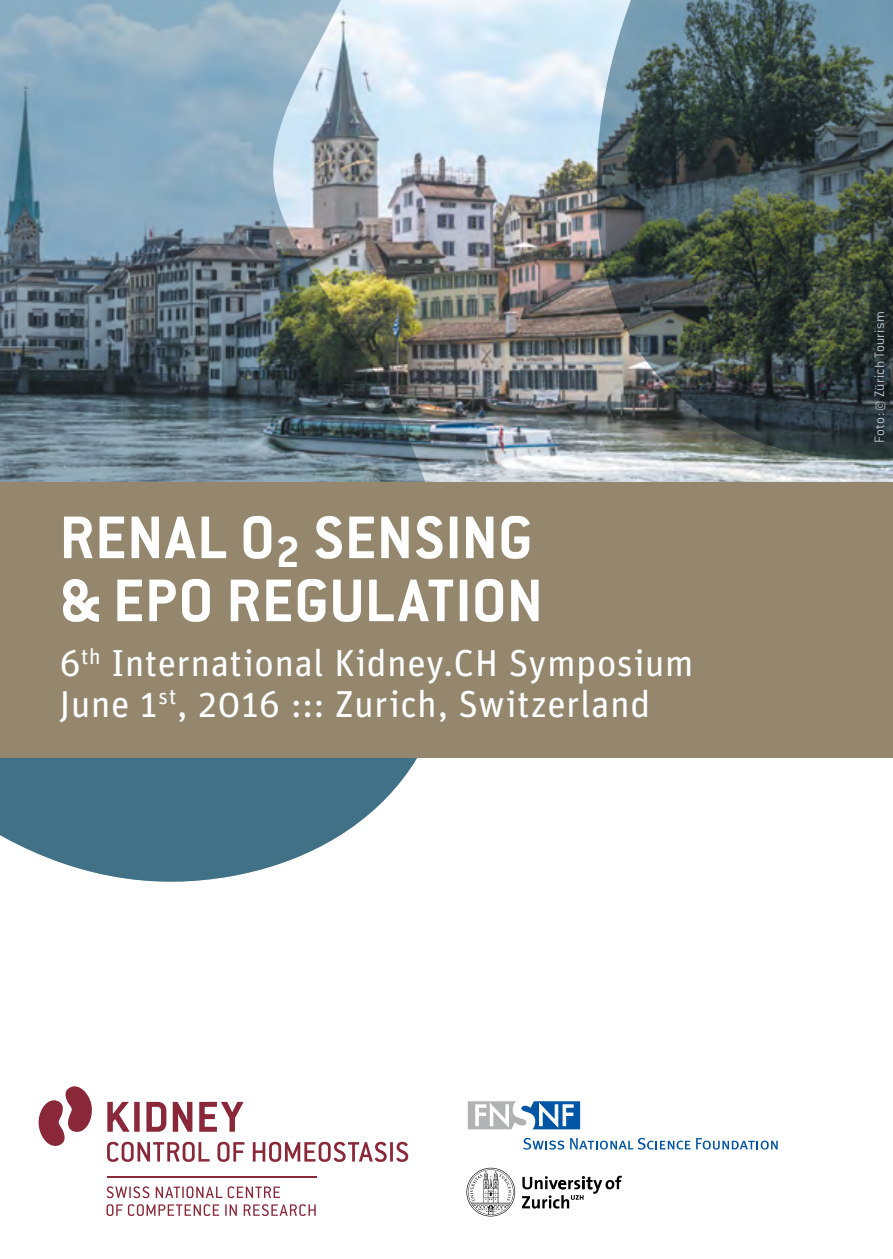
<style>
.page{position:relative;width:893px;height:1259px;background:#fff}
.page>*{position:absolute;margin:0;border:0;box-sizing:border-box;transform-origin:0 0}
.t1{font:700 66px/63px "Conduit ITC Std";letter-spacing:.01em;color:#fff}
.t2{font:37.5px/40.5px "Unit";letter-spacing:.01em;color:#fff}
.t3{font:300 15px "Conduit ITC Std";letter-spacing:.025em;color:#b9c1cc}
</style>
<div class="page">
<img style="left:460px;top:0;width:433px;height:482px">
<img style="left:0;top:0;width:460px;height:482px">
<img style="left:508px;top:0;width:385px;height:462px">
<svg style="left:0;top:757px;width:460px;height:125px;fill:#417187"></svg>
<div style="left:0;top:482px;width:893px;height:275px;background:#94876e"></div>
<svg style="left:107px;top:1102px;width:22px;height:29px"></svg>
<div style="left:134px;top:1102px;width:6px;height:29px;background:#8a2738"></div>
<svg style="left:146px;top:1102px;width:20px;height:29px"></svg>
<svg style="left:173px;top:1102px;width:19px;height:29px"></svg>
<svg style="left:199px;top:1102px;width:44px;height:29px"></svg>
<svg style="left:38px;top:1086px;width:54px;height:60px"></svg>
<svg style="left:107px;top:1141px;width:103px;height:20px"></svg>
<svg style="left:217px;top:1141px;width:27px;height:20px"></svg>
<svg style="left:253px;top:1141px;width:134px;height:20px"></svg>
<hr style="left:390px;top:1142px;width:3px;height:19px;background:#8a2738">
<svg style="left:396px;top:1141px;width:12px;height:20px"></svg>
<svg style="left:107px;top:1186px;width:42px;height:12px"></svg>
<svg style="left:156px;top:1186px;width:28px;height:12px"></svg>
<svg style="left:186px;top:1186px;width:7px;height:12px"></svg>
<svg style="left:196px;top:1186px;width:26px;height:12px"></svg>
<svg style="left:228px;top:1186px;width:52px;height:12px"></svg>
<div style="left:107px;top:1204px;width:7px;height:12px;background:#8a2738;border-radius:3px"></div>
<svg style="left:108px;top:1204px;width:111px;height:12px"></svg>
<svg style="left:225px;top:1204px;width:12px;height:11px"></svg>
<svg style="left:244px;top:1204px;width:72px;height:12px"></svg>
<hr style="left:107px;top:1176px;width:210px;height:1px;background:#8a2738">
<svg style="left:523px;top:1138px;width:41px;height:11px"></svg>
<svg style="left:570px;top:1138px;width:208px;height:11px"></svg>
<svg style="left:467px;top:1101px;width:114px;height:29px"></svg>
<svg style="left:468px;top:1101px;width:112px;height:28px"></svg>
<svg style="left:466px;top:1167px;width:156px;height:49px"></svg>
<h1 class="t1" style="left:60px;top:504px;width:485px">RENAL O<sub>2</sub> SENSING &amp; EPO REGULATION</h1>
<p class="t2" style="left:60px;top:642px;width:636px">6<sup>th</sup> International Kidney.CH Symposium<br>June 1<sup>st</sup>, 2016 ::: Zurich, Switzerland</p>
<p class="t3" style="left:870px;top:443px;width:133px;rotate:-90deg">Foto: © Zürich Tourism</p>
</div>
